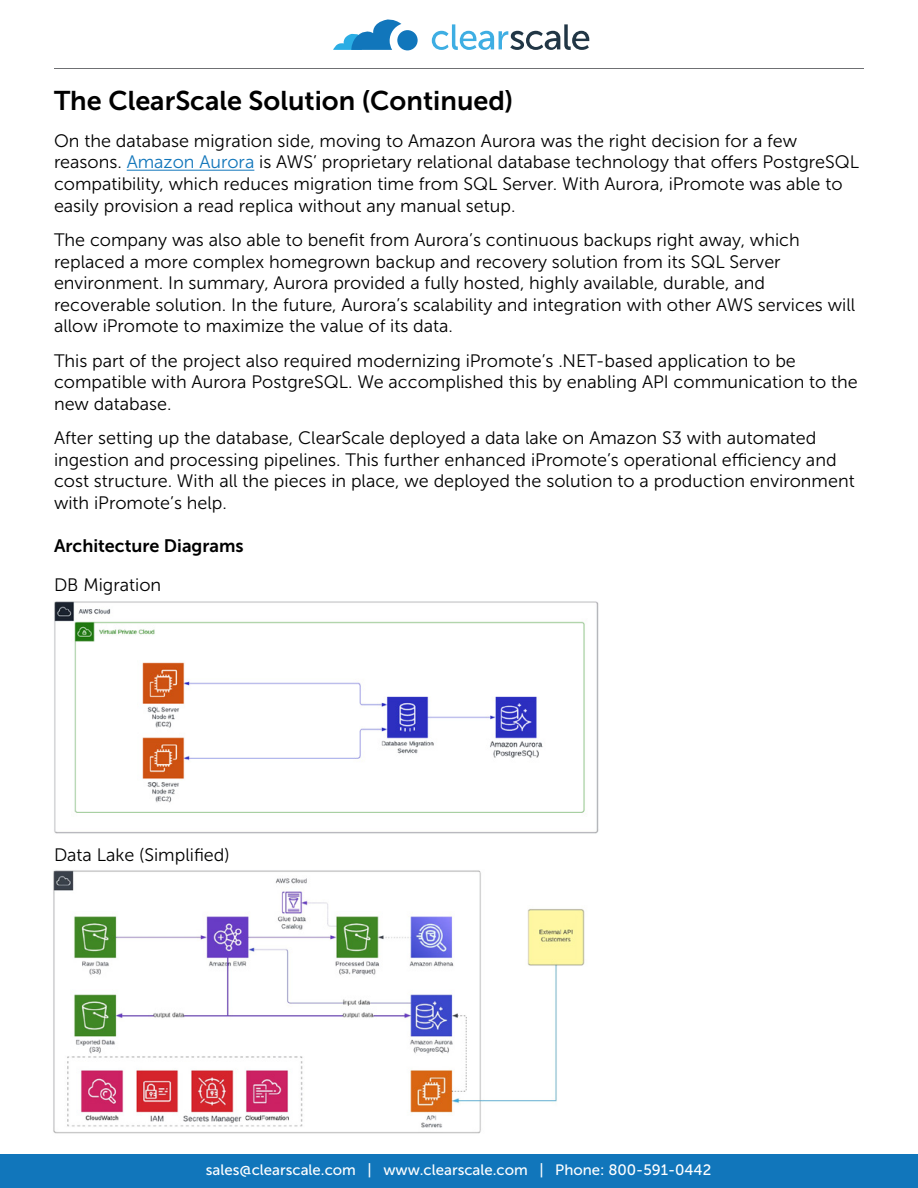
<style>
.page{position:relative;width:918px;height:1188px;background:#fff}
.page>*{position:absolute;margin:0;border:0;box-sizing:border-box;transform-origin:0 0}
.t1{font:27px "Museo Sans 700";color:#000}
.t2{font:18px/21.6px "Museo Sans 300";color:#000}
.t3{font:18px "Museo Sans 700";color:#000}
.t4{font:15px "Museo Sans 500";color:#fff}
.s1{color:#1176bb}
</style>
<div class="page">
<div style="left:0;top:1154px;width:918px;height:34px;background:#1176bb"></div>
<hr style="left:127px;top:170px;width:127px;height:1px;background:#1176bb">
<svg style="left:432px;top:24px;width:157px;height:26px"></svg>
<div style="left:397px;top:30px;width:21px;height:20px;background:#1176bb;border-radius:50%"></div>
<svg style="left:333px;top:19px;width:68px;height:31px"></svg>
<hr style="left:54px;top:68px;width:810px;height:1px;background:#6f7073">
<img style="left:54px;top:601px;width:545px;height:233px">
<img style="left:53px;top:870px;width:532px;height:264px">
<h1 class="t1" style="left:54px;top:86px;width:461px">The ClearScale Solution (Continued)</h1>
<p class="t2" style="left:54px;top:130px;width:807px">On the database migration side, moving to Amazon Aurora was the right decision for a few reasons. <span class="s1">Amazon Aurora</span> is AWS’ proprietary relational database technology that offers PostgreSQL compatibility, which reduces migration time from SQL Server. With Aurora, iPromote was able to easily provision a read replica without any manual setup.</p>
<p class="t2" style="left:54px;top:229px;width:803px">The company was also able to benefit from Aurora’s continuous backups right away, which replaced a more complex homegrown backup and recovery solution from its SQL Server environment. In summary, Aurora provided a fully hosted, highly available, durable, and recoverable solution. In the future, Aurora’s scalability and integration with other AWS services will allow iPromote to maximize the value of its data.</p>
<p class="t2" style="left:54px;top:350px;width:805px">This part of the project also required modernizing iPromote’s .NET-based application to be compatible with Aurora PostgreSQL. We accomplished this by enabling API communication to the new database.</p>
<p class="t2" style="left:54px;top:427px;width:802px">After setting up the database, ClearScale deployed a data lake on Amazon S3 with automated ingestion and processing pipelines. This further enhanced iPromote’s operational efficiency and cost structure. With all the pieces in place, we deployed the solution to a production environment with iPromote’s help.</p>
<p class="t3" style="left:54px;top:536px;width:191px">Architecture Diagrams</p>
<p class="t2" style="left:54px;top:574px;width:109px">DB Migration</p>
<p class="t2" style="left:54px;top:844px;width:177px">Data Lake (Simplified)</p>
<p class="t4" style="left:206px;top:1161px;width:507px">sales@clearscale.com | www.clearscale.com | Phone: 800-591-0442</p>
</div>
